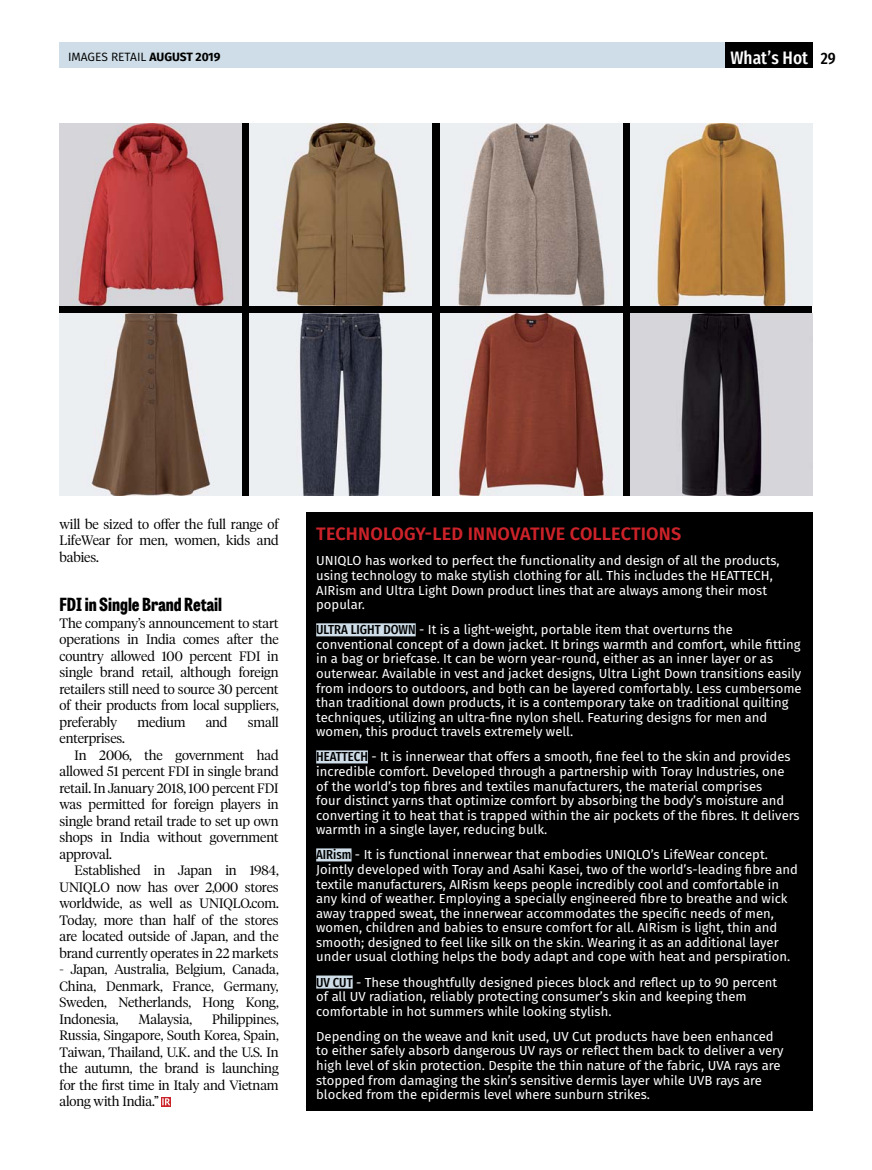
<style>
.page{position:relative;width:872px;height:1170px;background:#fff}
.page>*{position:absolute;margin:0;border:0;box-sizing:border-box;transform-origin:0 0}
.t1{font:600 18px "Fira Sans";letter-spacing:.01em;color:#cc2229}
.t2{font:800 18px "Tablet Gothic Condensed W02";color:#000}
.t3{font:500 18px "Fira Sans Condensed";color:#fff}
.t4{font:300 13.5px/16.5px "Tiempos Headline";letter-spacing:-.005em;color:#000;text-align:justify}
.t5{font:13.05px/14.5px "Fira Sans";color:#fff}
.t6{font:12px "Fira Sans";color:#000}
.s1{font-weight:700}
.s2{font-size:16.5px;color:#000}
.s3{font-family:"Fira Sans Condensed";font-weight:500;color:#000}
</style>
<div class="page">
<div style="left:60px;top:43px;width:752px;height:25px;background:#cedde7"></div>
<div style="left:725px;top:43px;width:87px;height:25px;background:#000"></div>
<div style="left:305px;top:512px;width:507px;height:598px;background:#000"></div>
<svg style="left:60px;top:123px;width:752px;height:372px;background:#232323"></svg>
<div style="left:316px;top:623px;width:100px;height:13px;background:#cedde7"></div>
<div style="left:316px;top:750px;width:52px;height:13px;background:#cedde7"></div>
<div style="left:316px;top:848px;width:35px;height:13px;background:#cedde7"></div>
<div style="left:316px;top:975px;width:37px;height:13px;background:#cedde7"></div>
<img style="left:60px;top:123px;width:181px;height:182px">
<img style="left:60px;top:314px;width:181px;height:181px">
<img style="left:250px;top:123px;width:182px;height:182px">
<img style="left:250px;top:314px;width:182px;height:181px">
<img style="left:440px;top:123px;width:182px;height:182px">
<img style="left:440px;top:314px;width:182px;height:181px">
<img style="left:630px;top:123px;width:182px;height:182px">
<img style="left:630px;top:314px;width:182px;height:181px">
<div style="left:161px;top:1096px;width:10px;height:10px;background:#cc2229"></div>
<svg style="left:162px;top:1098px;width:8px;height:7px"></svg>
<p class="t6" style="left:68px;top:51px;width:154px">IMAGES RETAIL <span class="s1">AUGUST 2019</span></p>
<h1 class="t3" style="left:730px;top:49px;width:107px">What’s Hot <span class="s2">29</span></h1>
<p class="t4" style="left:60px;top:516px;width:221px">will be sized to offer the full range of LifeWear for men, women, kids and babies.</p>
<h1 class="t2" style="left:60px;top:590px;width:164px">FDI in Single Brand Retail</h1>
<p class="t4" style="left:60px;top:615px;width:221px">The company’s announcement to start operations in India comes after the country allowed 100 percent FDI in single brand retail, although foreign retailers still need to source 30 percent of their products from local suppliers, preferably</p>
<p class="t4" style="left:137px;top:714px;width:50px">medium</p>
<p class="t4" style="left:206px;top:714px;width:23px">and</p>
<p class="t4" style="left:248px;top:714px;width:32px">small</p>
<p class="t4" style="left:60px;top:731px;width:67px">enterprises.</p>
<p class="t4" style="left:74px;top:747px;width:206px">In 2006, the government had</p>
<p class="t4" style="left:60px;top:764px;width:221px">allowed 51 percent FDI in single brand</p>
<p class="t4" style="left:60px;top:780px;width:221px">retail. In January 2018, 100 percent FDI</p>
<p class="t4" style="left:60px;top:797px;width:221px">was permitted for foreign players in</p>
<p class="t4" style="left:60px;top:813px;width:221px">single brand retail trade to set up own</p>
<p class="t4" style="left:60px;top:830px;width:220px">shops in India without government</p>
<p class="t4" style="left:60px;top:846px;width:54px">approval.</p>
<p class="t4" style="left:74px;top:863px;width:206px">Established in Japan in 1984,</p>
<p class="t4" style="left:60px;top:879px;width:221px">UNIQLO now has over 2,000 stores</p>
<p class="t4" style="left:60px;top:896px;width:221px">worldwide, as well as UNIQLO.com.</p>
<p class="t4" style="left:60px;top:912px;width:221px">Today, more than half of the stores</p>
<p class="t4" style="left:60px;top:929px;width:220px">are located outside of Japan, and the</p>
<p class="t4" style="left:60px;top:945px;width:221px">brand currently operates in 22 markets</p>
<p class="t4" style="left:60px;top:962px;width:221px">- Japan, Australia, Belgium, Canada, China, Denmark, France, Germany, Sweden, Netherlands, Hong Kong, Indonesia,</p>
<p class="t4" style="left:60px;top:1011px;width:221px;text-indent:153px">Philippines, Russia, Singapore, South Korea, Spain, Taiwan, Thailand, U.K. and the U.S. In the autumn, the brand is launching for the first time in Italy and Vietnam along with India.”</p>
<p class="t4" style="left:139px;top:1011px;width:55px">Malaysia,</p>
<h1 class="t1" style="left:316px;top:525px;width:366px">TECHNOLOGY-LED INNOVATIVE COLLECTIONS</h1>
<p class="t5" style="left:316px;top:554px;width:465px">UNIQLO has worked to perfect the functionality and design of all the products, using technology to make stylish clothing for all. This includes the HEATTECH, AIRism and Ultra Light Down product lines that are always among their most popular.</p>
<p class="t5" style="left:316px;top:623px;width:487px"><span class="s3">ULTRA LIGHT DOWN</span> - It is a light-weight, portable item that overturns the conventional concept of a down jacket. It brings warmth and comfort, while fitting in a bag or briefcase. It can be worn year-round, either as an inner layer or as outerwear. Available in vest and jacket designs, Ultra Light Down transitions easily from indoors to outdoors, and both can be layered comfortably. Less cumbersome than traditional down products, it is a contemporary take on traditional quilting techniques, utilizing an ultra-fine nylon shell. Featuring designs for men and women, this product travels extremely well.</p>
<p class="t5" style="left:316px;top:750px;width:485px"><span class="s3">HEATTECH</span> - It is innerwear that offers a smooth, fine feel to the skin and provides incredible comfort. Developed through a partnership with Toray Industries, one of the world’s top fibres and textiles manufacturers, the material comprises<br>four distinct yarns that optimize comfort by absorbing the body’s moisture and converting it to heat that is trapped within the air pockets of the fibres. It delivers warmth in a single layer, reducing bulk.</p>
<p class="t5" style="left:316px;top:848px;width:483px"><span class="s3">AIRism</span> - It is functional innerwear that embodies UNIQLO’s LifeWear concept.<br>Jointly developed with Toray and Asahi Kasei, two of the world’s-leading fibre and textile manufacturers, AIRism keeps people incredibly cool and comfortable in any kind of weather. Employing a specially engineered fibre to breathe and wick away trapped sweat, the innerwear accommodates the specific needs of men, women, children and babies to ensure comfort for all. AIRism is light, thin and smooth; designed to feel like silk on the skin. Wearing it as an additional layer under usual clothing helps the body adapt and cope with heat and perspiration.</p>
<p class="t5" style="left:316px;top:975px;width:462px"><span class="s3">UV CUT</span> - These thoughtfully designed pieces block and reflect up to 90 percent of all UV radiation, reliably protecting consumer’s skin and keeping them comfortable in hot summers while looking stylish.</p>
<p class="t5" style="left:316px;top:1029px;width:469px">Depending on the weave and knit used, UV Cut products have been enhanced to either safely absorb dangerous UV rays or reflect them back to deliver a very high level of skin protection. Despite the thin nature of the fabric, UVA rays are stopped from damaging the skin’s sensitive dermis layer while UVB rays are blocked from the epidermis level where sunburn strikes.</p>
</div>
